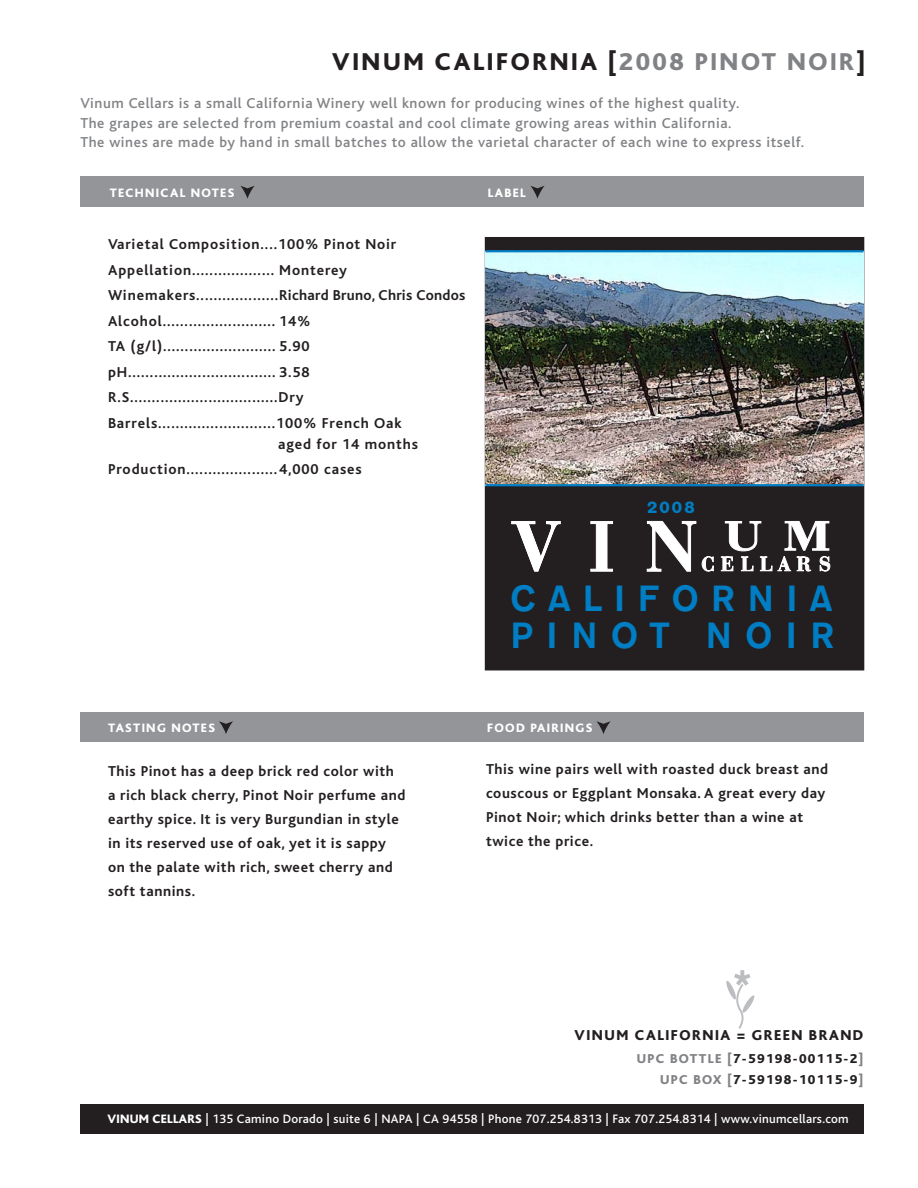
<style>
.page{position:relative;width:918px;height:1188px;background:#fff}
.page>*{position:absolute;margin:0;border:0;box-sizing:border-box;transform-origin:0 0}
.t1{font:500 36px "AG Old Face";letter-spacing:.37em;color:#007dc3}
.t2{font:500 36px "AG Old Face";letter-spacing:.39em;color:#007dc3}
.t3{font:800 25.5px "Bliss";letter-spacing:.1em;color:#231f20}
.t4{font:700 16.5px "AG Old Face";color:#007dc3}
.t5{font:700 15px/25.5px "Bliss";letter-spacing:.06em;color:#231f20}
.t6{font:700 15px/24px "Bliss";letter-spacing:.04em;color:#231f20}
.t7{font:500 15px/19.5px "Bliss";letter-spacing:.04em;color:#808285}
.t8{font:800 15px "Bliss";letter-spacing:.1em;color:#231f20}
.t9{font:800 13.5px/21px "Bliss";letter-spacing:.1em;color:#231f20;text-align:right}
.t10{font:500 12.75px "Bliss";letter-spacing:.02em;color:#fff}
.t11{font:800 12.75px "Bliss";letter-spacing:.1em;color:#fff}
.s1{color:#808285}
.s2{font-weight:800}
</style>
<div class="page">
<div style="left:80px;top:177px;width:784px;height:30px;background:#939598"></div>
<div style="left:80px;top:712px;width:784px;height:30px;background:#939598"></div>
<div style="left:80px;top:1104px;width:784px;height:30px;background:#231f20"></div>
<svg style="left:240px;top:186px;width:15px;height:13px"></svg>
<svg style="left:530px;top:186px;width:15px;height:13px"></svg>
<svg style="left:219px;top:721px;width:14px;height:13px"></svg>
<svg style="left:596px;top:721px;width:15px;height:13px"></svg>
<div style="left:486px;top:238px;width:378px;height:432px;background:#231f20"></div>
<div style="left:485px;top:237px;width:379px;height:433px;border:2px solid #231f20"></div>
<img style="left:486px;top:252px;width:377px;height:232px">
<svg style="left:590px;top:521px;width:23px;height:51px"></svg>
<svg style="left:647px;top:521px;width:49px;height:51px"></svg>
<svg style="left:702px;top:556px;width:12px;height:16px"></svg>
<svg style="left:721px;top:521px;width:109px;height:51px"></svg>
<hr style="left:486px;top:250px;width:377px;height:2px;background:#007dc3">
<hr style="left:486px;top:484px;width:377px;height:2px;background:#007dc3">
<svg style="left:511px;top:521px;width:50px;height:51px"></svg>
<svg style="left:726px;top:970px;width:29px;height:59px"></svg>
<h2 class="t3" style="left:332px;top:53px;width:534px">VINUM CALIFORNIA [<span class="s1">2008 PINOT NOIR</span>]</h2>
<p class="t7" style="left:80px;top:95px;width:725px">Vinum Cellars is a small California Winery well known for producing wines of the highest quality.<br>The grapes are selected from premium coastal and cool climate growing areas within California.<br>The wines are made by hand in small batches to allow the varietal character of each wine to express itself.</p>
<p class="t11" style="left:110px;top:188px;width:126px">TECHNICAL NOTES</p>
<p class="t11" style="left:488px;top:188px;width:39px">LABEL</p>
<p class="t5" style="left:108px;top:233px;width:359px">Varietal Composition....100% Pinot Noir Appellation................... Monterey Winemakers................... Richard Bruno, Chris Condos Alcohol.......................... 14%<br>TA (g/l).......................... 5.90 pH.................................. 3.58<br>R.S..................................Dry Barrels...........................100% French Oak</p>
<p class="t5" style="left:108px;top:432px;width:312px;text-indent:170px">aged for 14 months<br>Production..................... 4,000 cases</p>
<p class="t4" style="left:647px;top:501px;width:49px">2008</p>
<h1 class="t1" style="left:511px;top:586px;width:323px">CALIFORNIA</h1>
<h1 class="t2" style="left:511px;top:622px;width:324px">PINOT NOIR</h1>
<p class="t11" style="left:108px;top:724px;width:108px">TASTING NOTES</p>
<p class="t11" style="left:487px;top:724px;width:107px">FOOD PAIRINGS</p>
<p class="t6" style="left:108px;top:760px;width:299px">This Pinot has a deep brick red color with<br>a rich black cherry, Pinot Noir perfume and earthy spice. It is very Burgundian in style in its reserved use of oak, yet it is sappy on the palate with rich, sweet cherry and soft tannins.</p>
<p class="t6" style="left:486px;top:759px;width:344px">This wine pairs well with roasted duck breast and couscous or Eggplant Monsaka. A great every day Pinot Noir; which drinks better than a wine at twice the price.</p>
<p class="t8" style="left:575px;top:1030px;width:290px">VINUM CALIFORNIA = GREEN BRAND</p>
<p class="t9" style="left:637px;top:1050px;width:228px"><span class="s1">UPC BOTTLE [</span>7-59198-00115-2<span class="s1">]<br>UPC BOX [</span>7-59198-10115-9<span class="s1">]</span></p>
<p class="t10" style="left:107px;top:1114px;width:743px"><span class="s2">VINUM CELLARS</span> | 135 Camino Dorado | suite 6 | NAPA | CA 94558 | Phone 707.254.8313 | Fax 707.254.8314 | www.vinumcellars.com</p>
</div>
